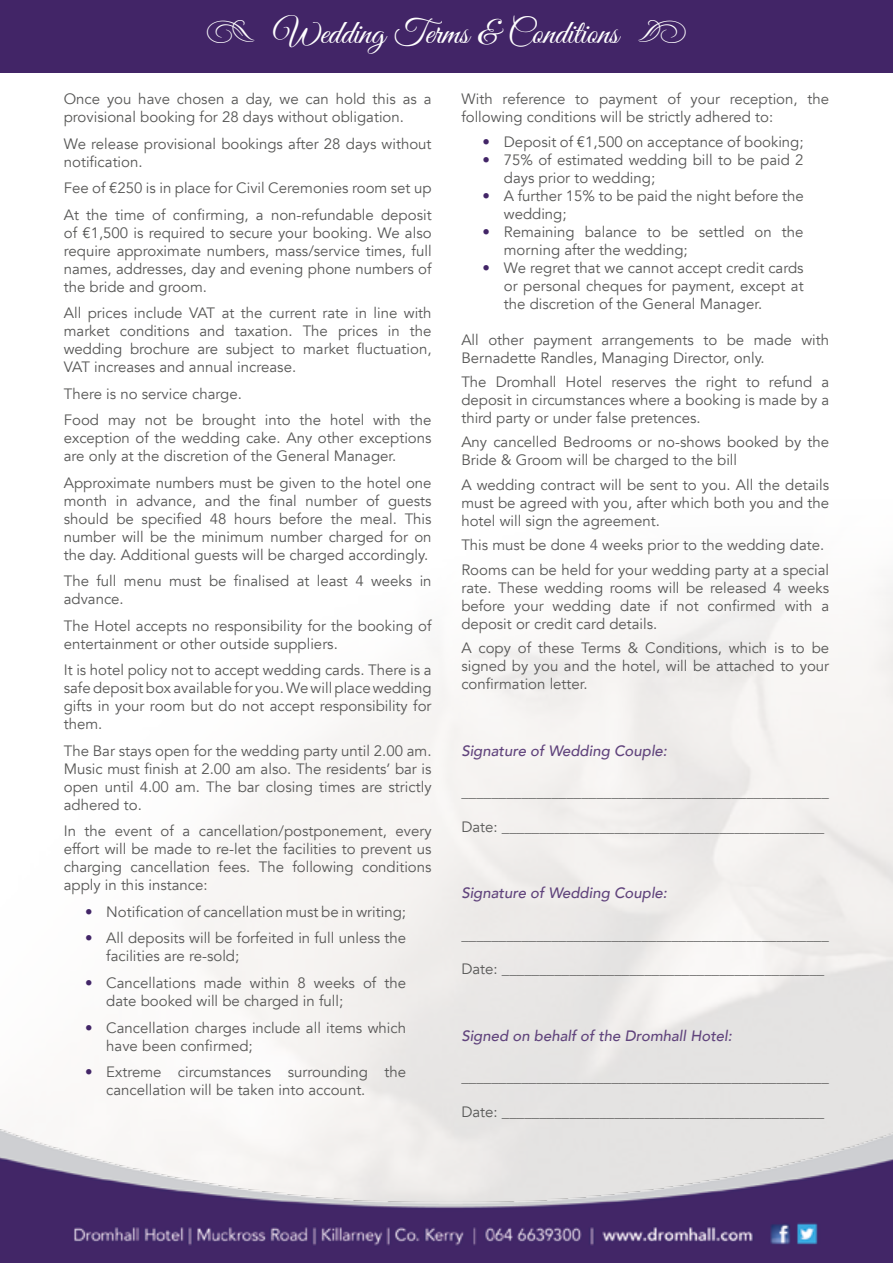
<style>
.page{position:relative;width:893px;height:1263px;background:#fff}
.page>*{position:absolute;margin:0;border:0;box-sizing:border-box;transform-origin:0 0}
.t1{font:34.5px "Good Vibrations Script";color:#fff}
.t2{font:15px/18px "Avenir";color:#575756}
.t3{font:italic 500 15px "Avenir";color:#60437c}
.s1{font-family:"Type Embellishments One Let Plain"}
.s2{color:#422567}
</style>
<div class="page">
<img style="left:0;top:72px;width:893px;height:1046px">
<img style="left:0;top:1118px;width:893px;height:145px">
<div style="left:0;top:0;width:893px;height:72px;background:#422567"></div>
<h1 class="t1" style="left:205px;top:9px;width:484px"><span class="s1">z</span> Wedding Terms &amp; Conditions <span class="s1">å</span></h1>
<p class="t2" style="left:64px;top:90px;width:369px">Once you have chosen a day, we can hold this as a provisional booking for 28 days without obligation.</p>
<p class="t2" style="left:64px;top:135px;width:369px">We release provisional bookings after 28 days without notification.</p>
<p class="t2" style="left:64px;top:175px;width:369px;line-height:26.5px">Fee of €250 is in place for Civil Ceremonies room set up<br>At the time of confirming, a non-refundable deposit</p>
<p class="t2" style="left:64px;top:224px;width:369px;text-align:justify">of €1,500 is required to secure your booking. We also require approximate numbers, mass/service times, full names, addresses, day and evening phone numbers of the bride and groom.</p>
<p class="t2" style="left:64px;top:304px;width:369px;text-align:justify">All prices include VAT at the current rate in line with market conditions and taxation. The prices in the wedding brochure are subject to market fluctuation, VAT increases and annual increase.</p>
<p class="t2" style="left:64px;top:381px;width:369px;line-height:26.5px">There is no service charge.<br>Food may not be brought into the hotel with the</p>
<p class="t2" style="left:64px;top:429px;width:369px">exception of the wedding cake. Any other exceptions are only at the discretion of the General Manager.</p>
<p class="t2" style="left:64px;top:474px;width:369px;text-align:justify">Approximate numbers must be given to the hotel one month in advance, and the final number of guests should be specified 48 hours before the meal. This number will be the minimum number charged for on the day. Additional guests will be charged accordingly.</p>
<p class="t2" style="left:64px;top:572px;width:369px">The full menu must be finalised at least 4 weeks in advance.</p>
<p class="t2" style="left:64px;top:617px;width:369px">The Hotel accepts no responsibility for the booking of entertainment or other outside suppliers.</p>
<p class="t2" style="left:64px;top:661px;width:369px;text-align:justify">It is hotel policy not to accept wedding cards. There is a safe deposit box available for you. We will place wedding gifts in your room but do not accept responsibility for them.</p>
<p class="t2" style="left:64px;top:742px;width:369px;text-align:justify">The Bar stays open for the wedding party until 2.00 am.<br>Music must finish at 2.00 am also. The residents’ bar is open until 4.00 am. The bar closing times are strictly adhered to.</p>
<p class="t2" style="left:64px;top:822px;width:369px;text-align:justify">In the event of a cancellation/postponement, every effort will be made to re-let the facilities to prevent us charging cancellation fees. The following conditions apply in this instance:</p>
<p class="t2" style="left:85px;top:903px;width:323px"><span class="s2">•</span> Notification of cancellation must be in writing;</p>
<p class="t2" style="left:106px;top:929px;width:301px;text-indent:-21px"><span class="s2">•</span> All deposits will be forfeited in full unless the facilities are re-sold;</p>
<p class="t2" style="left:106px;top:974px;width:301px;text-indent:-21px"><span class="s2">•</span> Cancellations made within 8 weeks of the date booked will be charged in full;</p>
<p class="t2" style="left:106px;top:1018px;width:301px;text-indent:-21px"><span class="s2">•</span> Cancellation charges include all items which have been confirmed;</p>
<p class="t2" style="left:106px;top:1063px;width:301px;text-indent:-21px"><span class="s2">•</span> Extreme circumstances surrounding the cancellation will be taken into account.</p>
<p class="t2" style="left:461px;top:90px;width:369px">With reference to payment of your reception, the following conditions will be strictly adhered to:</p>
<p class="t2" style="left:483px;top:133px;width:322px"><span class="s2">•</span> Deposit of €1,500 on acceptance of booking;</p>
<p class="t2" style="left:504px;top:151px;width:301px;text-indent:-21px"><span class="s2">•</span> 75% of estimated wedding bill to be paid 2 days prior to wedding;</p>
<p class="t2" style="left:504px;top:187px;width:301px;text-indent:-21px"><span class="s2">•</span> A further 15% to be paid the night before the wedding;</p>
<p class="t2" style="left:504px;top:223px;width:301px;text-indent:-21px"><span class="s2">•</span> Remaining balance to be settled on the morning after the wedding;</p>
<p class="t2" style="left:504px;top:259px;width:301px;text-align:justify;text-indent:-21px"><span class="s2">•</span> We regret that we cannot accept credit cards or personal cheques for payment, except at the discretion of the General Manager.</p>
<p class="t2" style="left:461px;top:331px;width:369px">All other payment arrangements to be made with<br>Bernadette Randles, Managing Director, only.</p>
<p class="t2" style="left:461px;top:373px;width:369px;text-align:justify">The Dromhall Hotel reserves the right to refund a deposit in circumstances where a booking is made by a third party or under false pretences.</p>
<p class="t2" style="left:461px;top:434px;width:369px">Any cancelled Bedrooms or no-shows booked by the<br>Bride &amp; Groom will be charged to the bill</p>
<p class="t2" style="left:461px;top:476px;width:369px;text-align:justify">A wedding contract will be sent to you. All the details must be agreed with you, after which both you and the hotel will sign the agreement.</p>
<p class="t2" style="left:461px;top:533px;width:369px;line-height:24.3px">This must be done 4 weeks prior to the wedding date.<br>Rooms can be held for your wedding party at a special</p>
<p class="t2" style="left:461px;top:579px;width:369px;text-align:justify">rate. These wedding rooms will be released 4 weeks before your wedding date if not confirmed with a deposit or credit card details.</p>
<p class="t2" style="left:461px;top:639px;width:369px;text-align:justify">A copy of these Terms &amp; Conditions, which is to be signed by you and the hotel, will be attached to your confirmation letter.</p>
<p class="t3" style="left:461px;top:742px;width:207px">Signature of Wedding Couple:</p>
<p class="t2" style="left:461px;top:783px;width:369px">_________________________________________________</p>
<p class="t2" style="left:461px;top:818px;width:365px">Date: ___________________________________________</p>
<p class="t3" style="left:461px;top:884px;width:207px">Signature of Wedding Couple:</p>
<p class="t2" style="left:461px;top:926px;width:369px">_________________________________________________</p>
<p class="t2" style="left:461px;top:960px;width:365px">Date: ___________________________________________</p>
<p class="t3" style="left:461px;top:1027px;width:272px">Signed on behalf of the Dromhall Hotel:</p>
<p class="t2" style="left:461px;top:1068px;width:369px">_________________________________________________</p>
<p class="t2" style="left:461px;top:1103px;width:365px">Date: ___________________________________________</p>
</div>
